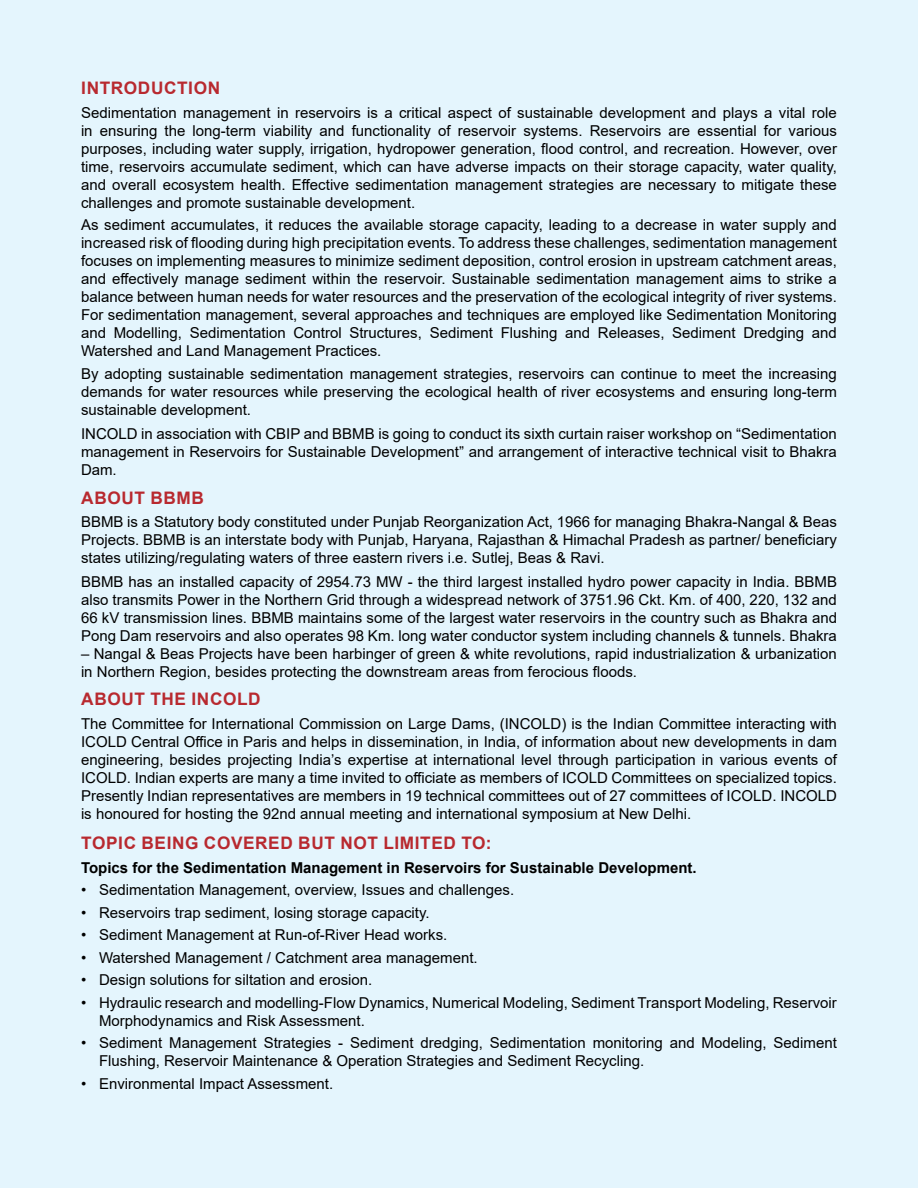
<style>
.page{position:relative;width:918px;height:1188px;background:#e4f5fd}
.page>*{position:absolute;margin:0;border:0;box-sizing:border-box;transform-origin:0 0}
.t1{font:700 17.25px "Arial";letter-spacing:.035em;color:#b8292f}
.t2{font:15px/18px "Arial";color:#000;text-align:justify}
.t3{font:700 15px "Arial";color:#000}
</style>
<div class="page">
<p class="t1" style="left:81px;top:75px;width:140px">INTRODUCTION</p>
<p class="t2" style="left:81px;top:103px;width:757px">Sedimentation management in reservoirs is a critical aspect of sustainable development and plays a vital role in ensuring the long-term viability and functionality of reservoir systems. Reservoirs are essential for various purposes, including water supply, irrigation, hydropower generation, flood control, and recreation. However, over time, reservoirs accumulate sediment, which can have adverse impacts on their storage capacity, water quality, and overall ecosystem health. Effective sedimentation management strategies are necessary to mitigate these challenges and promote sustainable development.</p>
<p class="t2" style="left:81px;top:216px;width:758px">As sediment accumulates, it reduces the available storage capacity, leading to a decrease in water supply and increased risk of flooding during high precipitation events. To address these challenges, sedimentation management focuses on implementing measures to minimize sediment deposition, control erosion in upstream catchment areas, and effectively manage sediment within the reservoir. Sustainable sedimentation management aims to strike a balance between human needs for water resources and the preservation of the ecological integrity of river systems.<br>For sedimentation management, several approaches and techniques are employed like Sedimentation Monitoring and Modelling, Sedimentation Control Structures, Sediment Flushing and Releases, Sediment Dredging and Watershed and Land Management Practices.</p>
<p class="t2" style="left:81px;top:364px;width:757px">By adopting sustainable sedimentation management strategies, reservoirs can continue to meet the increasing demands for water resources while preserving the ecological health of river ecosystems and ensuring long-term sustainable development.</p>
<p class="t2" style="left:81px;top:424px;width:757px">INCOLD in association with CBIP and BBMB is going to conduct its sixth curtain raiser workshop on “Sedimentation management in Reservoirs for Sustainable Development” and arrangement of interactive technical visit to Bhakra Dam.</p>
<p class="t1" style="left:81px;top:486px;width:124px">ABOUT BBMB</p>
<p class="t2" style="left:81px;top:512px;width:757px">BBMB is a Statutory body constituted under Punjab Reorganization Act, 1966 for managing Bhakra-Nangal &amp; Beas Projects. BBMB is an interstate body with Punjab, Haryana, Rajasthan &amp; Himachal Pradesh as partner/ beneficiary states utilizing/regulating waters of three eastern rivers i.e. Sutlej, Beas &amp; Ravi.</p>
<p class="t2" style="left:81px;top:572px;width:758px">BBMB has an installed capacity of 2954.73 MW - the third largest installed hydro power capacity in India. BBMB also transmits Power in the Northern Grid through a widespread network of 3751.96 Ckt. Km. of 400, 220, 132 and 66 kV transmission lines. BBMB maintains some of the largest water reservoirs in the country such as Bhakra and Pong Dam reservoirs and also operates 98 Km. long water conductor system including channels &amp; tunnels. Bhakra</p>
<p class="t2" style="left:81px;top:644px;width:757px">– Nangal &amp; Beas Projects have been harbinger of green &amp; white revolutions, rapid industrialization &amp; urbanization in Northern Region, besides protecting the downstream areas from ferocious floods.</p>
<p class="t1" style="left:81px;top:687px;width:181px">ABOUT THE INCOLD</p>
<p class="t2" style="left:81px;top:715px;width:758px">The Committee for International Commission on Large Dams, (INCOLD) is the Indian Committee interacting with ICOLD Central Office in Paris and helps in dissemination, in India, of information about new developments in dam engineering, besides projecting India’s expertise at international level through participation in various events of ICOLD. Indian experts are many a time invited to officiate as members of ICOLD Committees on specialized topics.<br>Presently Indian representatives are members in 19 technical committees out of 27 committees of ICOLD. INCOLD is honoured for hosting the 92nd annual meeting and international symposium at New Delhi.</p>
<p class="t1" style="left:81px;top:830px;width:412px">TOPIC BEING COVERED BUT NOT LIMITED TO:</p>
<p class="t3" style="left:81px;top:857px;width:617px">Topics for the Sedimentation Management in Reservoirs for Sustainable Development.</p>
<p class="t2" style="left:81px;top:881px;width:435px">• Sedimentation Management, overview, Issues and challenges.</p>
<p class="t2" style="left:81px;top:903px;width:350px">• Reservoirs trap sediment, losing storage capacity.</p>
<p class="t2" style="left:81px;top:926px;width:368px">• Sediment Management at Run-of-River Head works.</p>
<p class="t2" style="left:81px;top:948px;width:398px">• Watershed Management / Catchment area management.</p>
<p class="t2" style="left:81px;top:971px;width:293px">• Design solutions for siltation and erosion.</p>
<p class="t2" style="left:99px;top:993px;width:739px;text-indent:-18px">• Hydraulic research and modelling-Flow Dynamics, Numerical Modeling, Sediment Transport Modeling, Reservoir<br>Morphodynamics and Risk Assessment.</p>
<p class="t2" style="left:99px;top:1034px;width:739px;text-indent:-18px">• Sediment Management Strategies - Sediment dredging, Sedimentation monitoring and Modeling, Sediment<br>Flushing, Reservoir Maintenance &amp; Operation Strategies and Sediment Recycling.</p>
<p class="t2" style="left:81px;top:1074px;width:254px">• Environmental Impact Assessment.</p>
</div>
